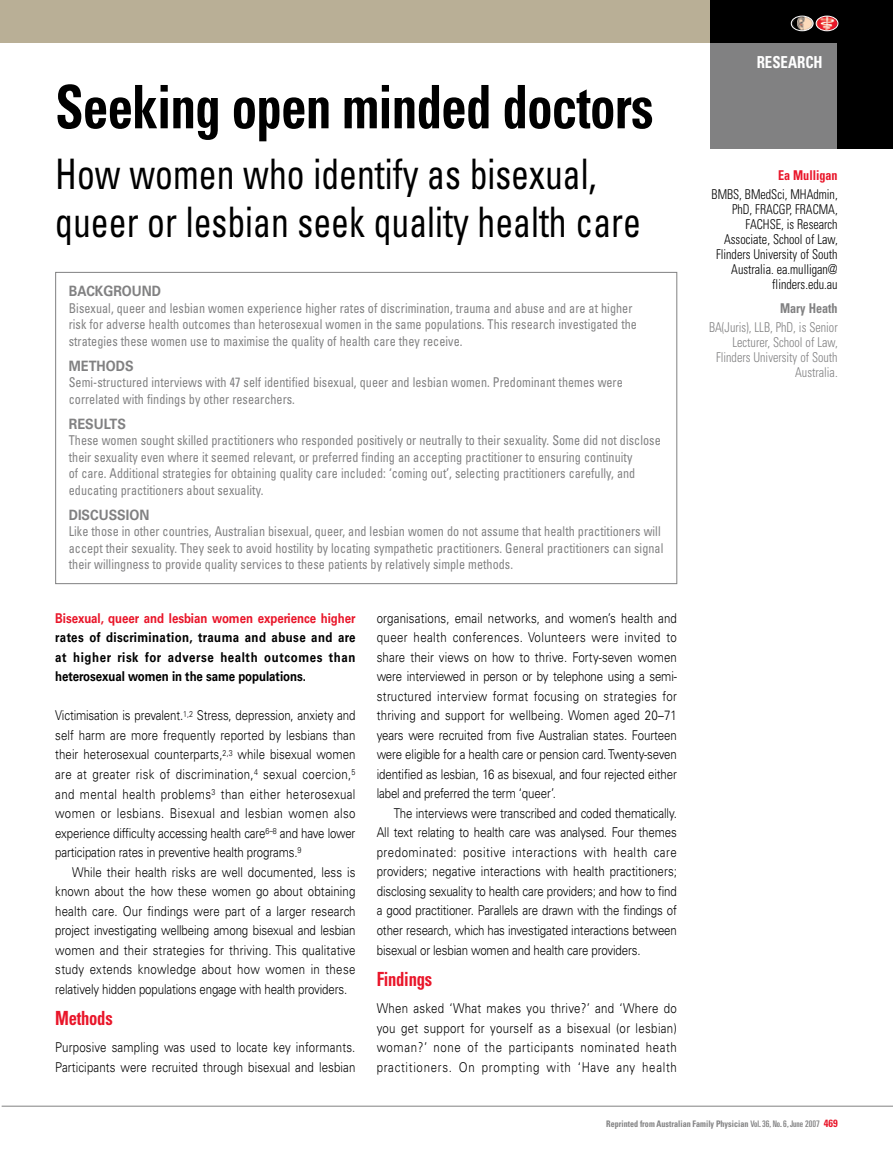
<style>
.page{position:relative;width:893px;height:1170px;background:#fff}
.page>*{position:absolute;margin:0;border:0;box-sizing:border-box;transform-origin:0 0}
.t1{font:700 condensed 60px "Univers LT";letter-spacing:-.015em;color:#000;scale:.85 1}
.t2{font:condensed 42px/48px "Univers LT";color:#000;scale:.85 1}
.t3{font:700 condensed 19.5px "Univers LT";letter-spacing:-.015em;color:#e9162a;scale:.85 1}
.t4{font:700 condensed 16.5px "Univers LT";color:#fff;scale:.9 1}
.t5{font:700 14.25px "Univers LT";color:#818182;scale:.9 1}
.t6{font:300 13.5px/19.5px "Univers LT";letter-spacing:-.01em;color:#000;text-align:justify;scale:.85 1}
.t7{font:condensed 13.5px/16.5px "Univers LT";letter-spacing:.005em;color:#818182;scale:.9 1}
.t8{font:300 condensed 13.5px/15px "Univers LT";color:#000;text-align:right;scale:.9 1}
.t9{font:700 13.5px/19.5px "Univers LT";letter-spacing:-.005em;color:#000;text-align:justify;scale:.85 1}
.t10{font:300 13.5px/19.5px "Univers LT";letter-spacing:.01em;color:#000;scale:.85 1}
.t11{font:300 condensed 13.5px/15px "Univers LT";color:#818182;text-align:right;scale:.9 1}
.t12{font:700 13.5px "Univers LT";letter-spacing:-.005em;color:#e9162a;scale:.85 1}
.t13{font:700 condensed 13.5px "Univers LT";color:#e9162a;scale:.9 1}
.t14{font:700 condensed 13.5px "Univers LT";color:#818182;scale:.9 1}
.t15{font:700 condensed 9px "Univers LT";color:#818182;scale:.9 1}
.s1{font-weight:400;font-stretch:ultra-condensed}
.s2{font-size:10.5px;color:#e9162a}
</style>
<div class="page">
<div style="left:0;top:0;width:710px;height:43px;background:#b9af96"></div>
<div style="left:710px;top:43px;width:128px;height:106px;background:#818182"></div>
<hr style="left:2px;top:1105px;width:891px;height:1px;background:#818182">
<div style="left:710px;top:0;width:183px;height:43px;background:#000"></div>
<div style="left:838px;top:0;width:55px;height:149px;background:#000"></div>
<svg style="left:815px;top:15px;width:24px;height:17px"></svg>
<img style="left:816px;top:16px;width:22px;height:15px">
<div style="left:816px;top:16px;width:22px;height:15px;border:1px solid #fff;border-radius:50%"></div>
<svg style="left:790px;top:15px;width:24px;height:17px"></svg>
<img style="left:791px;top:16px;width:22px;height:15px">
<div style="left:791px;top:16px;width:22px;height:15px;border:1px solid #fff;border-radius:50%"></div>
<p class="t4" style="left:757px;top:52px;width:75px">RESEARCH</p>
<h1 class="t1" style="left:55px;top:70px;width:705px">Seeking open minded doctors</h1>
<h2 class="t2" style="left:55px;top:149px;width:691px">How women who identify as bisexual, queer or lesbian seek quality health care</h2>
<p class="t13" style="left:778px;top:167px;width:68px">Ea Mulligan</p>
<p class="t8" style="left:712px;top:187px;width:142px">BMBS, BMedSci, MHAdmin,<br>PhD, FRACGP, FRACMA,<br>FACHSE, is Research<br>Associate, School of Law,<br>Flinders University of South<br>Australia. ea.mulligan@ flinders.edu.au</p>
<p class="t14" style="left:780px;top:299px;width:66px">Mary Heath</p>
<p class="t11" style="left:709px;top:319px;width:144px">BA(Juris), LLB, PhD, is Senior<br>Lecturer, School of Law,<br>Flinders University of South<br>Australia.</p>
<p class="t5" style="left:69px;top:283px;width:104px">BACKGROUND</p>
<p class="t7" style="left:69px;top:299px;width:633px">Bisexual, queer and lesbian women experience higher rates of discrimination, trauma and abuse and are at higher risk for adverse health outcomes than heterosexual women in the same populations. This research investigated the strategies these women use to maximise the quality of health care they receive.</p>
<p class="t5" style="left:69px;top:357px;width:74px">METHODS</p>
<p class="t7" style="left:69px;top:374px;width:617px">Semi-structured interviews with 47 self identified bisexual, queer and lesbian women. Predominant themes were correlated with findings by other researchers.</p>
<p class="t5" style="left:69px;top:415px;width:65px">RESULTS</p>
<p class="t7" style="left:69px;top:432px;width:659px">These women sought skilled practitioners who responded positively or neutrally to their sexuality. Some did not disclose their sexuality even where it seemed relevant, or preferred finding an accepting practitioner to ensuring continuity<br>of care. Additional strategies for obtaining quality care included: ‘coming out’, selecting practitioners carefully, and educating practitioners about sexuality.</p>
<p class="t5" style="left:69px;top:506px;width:91px">DISCUSSION</p>
<p class="t7" style="left:69px;top:523px;width:662px">Like those in other countries, Australian bisexual, queer, and lesbian women do not assume that health practitioners will accept their sexuality. They seek to avoid hostility by locating sympathetic practitioners. General practitioners can signal their willingness to provide quality services to these patients by relatively simple methods.</p>
<p class="t12" style="left:55px;top:610px;width:355px">Bisexual, queer and lesbian women experience higher</p>
<p class="t9" style="left:55px;top:628px;width:355px">rates of discrimination, trauma and abuse and are at higher risk for adverse health outcomes than heterosexual women in the same populations.</p>
<p class="t6" style="left:55px;top:706px;width:355px">Victimisation is prevalent.<sup>1,2</sup> Stress, depression, anxiety and self harm are more frequently reported by lesbians than their heterosexual counterparts,<sup>2,3</sup> while bisexual women are at greater risk of discrimination,<sup>4</sup> sexual coercion,<sup>5 </sup>and mental health problems<sup>3</sup> than either heterosexual women or lesbians. Bisexual and lesbian women also experience difficulty accessing health care<sup>6–8</sup> and have lower participation rates in preventive health programs.<sup>9</sup></p>
<p class="t6" style="left:55px;top:862px;width:355px;text-indent:17px">While their health risks are well documented, less is known about the how these women go about obtaining health care. Our findings were part of a larger research project investigating wellbeing among bisexual and lesbian women and their strategies for thriving. This qualitative study extends knowledge about how women in these relatively hidden populations engage with health providers.</p>
<h3 class="t3" style="left:55px;top:1005px;width:69px">Methods</h3>
<p class="t10" style="left:55px;top:1037px;width:355px">Purposive sampling was used to locate key informants.<br>Participants were recruited through bisexual and lesbian</p>
<p class="t6" style="left:377px;top:608px;width:355px">organisations, email networks, and women’s health and queer health conferences. Volunteers were invited to share their views on how to thrive. Forty-seven women were interviewed in person or by telephone using a semi&shy;structured interview format focusing on strategies for thriving and support for wellbeing. Women aged 20–71 years were recruited from five Australian states. Fourteen were eligible for a health care or pension card. Twenty-seven identified as lesbian, 16 as bisexual, and four rejected either label and preferred the term ‘queer’.</p>
<p class="t6" style="left:377px;top:803px;width:355px;text-indent:17px">The interviews were transcribed and coded thematically.<br>All text relating to health care was analysed. Four themes predominated: positive interactions with health care providers; negative interactions with health practitioners; disclosing sexuality to health care providers; and how to find a good practitioner. Parallels are drawn with the findings of other research, which has investigated interactions between bisexual or lesbian women and health care providers.</p>
<h3 class="t3" style="left:377px;top:966px;width:67px">Findings</h3>
<p class="t6" style="left:377px;top:998px;width:355px">When asked ‘What makes you thrive?’ and ‘Where do you get support for yourself as a bisexual (or lesbian) woman?’ none of the participants nominated heath practitioners. On prompting with ‘Have any health</p>
<p class="t15" style="left:606px;top:1118px;width:259px">Reprinted from Australian Family Physician <span class="s1">Vol. 36, No. 6, June 2007</span> <span class="s2">469</span></p>
</div>
